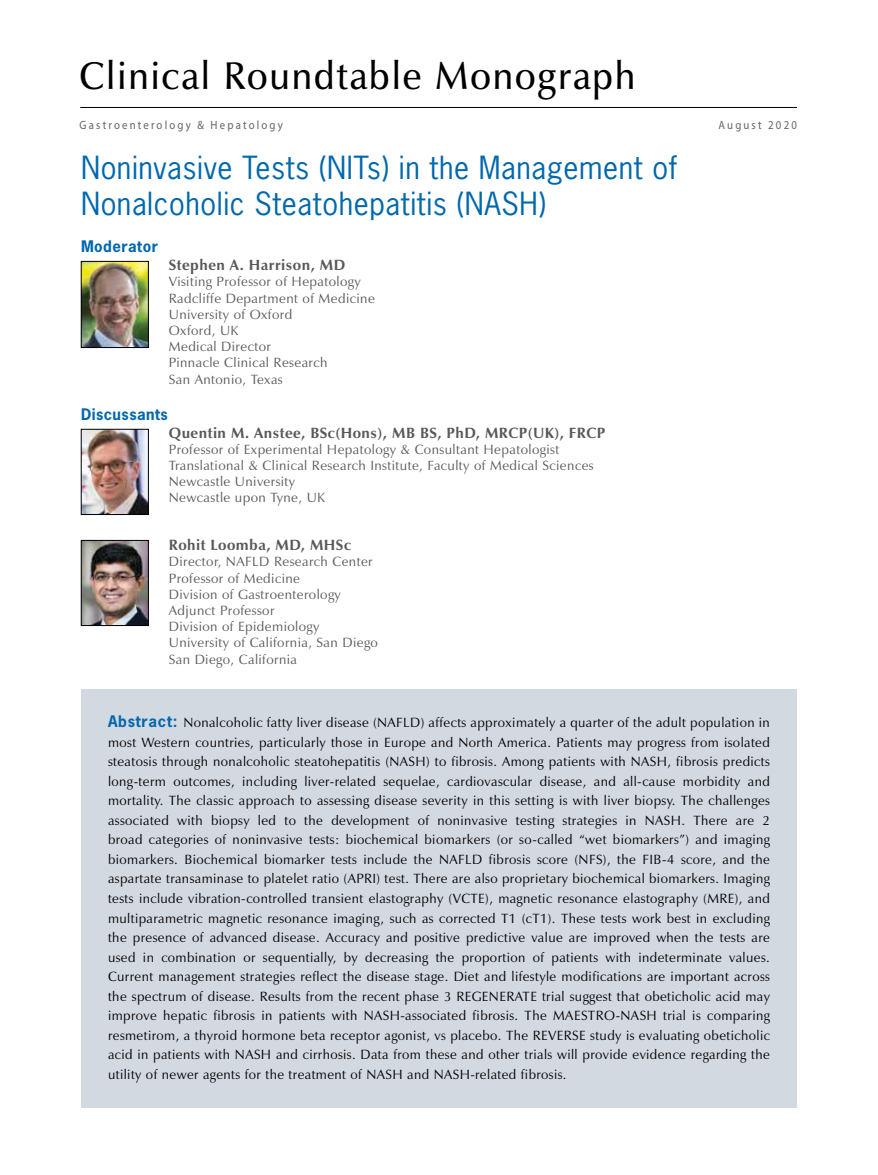
<style>
.page{position:relative;width:878px;height:1175px;background:#fff}
.page>*{position:absolute;margin:0;border:0;box-sizing:border-box;transform-origin:0 0}
.t1{font:600 39px "Zapf Humanist 601 BT";letter-spacing:.05em;color:#000;scale:.95 1}
.t2{font:30px/36px "News Gothic Std";letter-spacing:.02em;color:#0068ac}
.t3{font:700 15px "Zapf Humanist 601 BT";letter-spacing:.03em;color:#58595b}
.t4{font:700 15px "News Gothic Std";letter-spacing:.03em;color:#0068ac}
.t5{font:13.5px/19.5px "Zapf Humanist 601 BT";letter-spacing:.03em;color:#000;text-align:justify}
.t6{font:13.5px/16.2px "Zapf Humanist 601 BT";letter-spacing:.03em;color:#58595b}
.t7{font:12px "Myriad Pro";letter-spacing:.2em;color:#636466;scale:.9 1}
.s1{font-family:"News Gothic Std";font-weight:700;font-size:15px;color:#0068ac}
</style>
<div class="page">
<img style="left:83px;top:263px;width:63px;height:83px">
<div style="left:81px;top:261px;width:67px;height:87px;border:1px solid #000"></div>
<img style="left:83px;top:431px;width:63px;height:81px">
<div style="left:81px;top:429px;width:67px;height:85px;border:1px solid #000"></div>
<img style="left:83px;top:542px;width:63px;height:81px">
<div style="left:81px;top:540px;width:67px;height:85px;border:1px solid #000"></div>
<div style="left:81px;top:688px;width:715px;height:419px;background:#d3d9e1"></div>
<hr style="left:80px;top:107px;width:717px;height:1px;background:#000">
<h1 class="t1" style="left:80px;top:52px;width:586px">Clinical Roundtable Monograph</h1>
<p class="t7" style="left:80px;top:117px;width:227px">Gastroenterology &amp; Hepatology</p>
<p class="t7" style="left:718px;top:117px;width:89px">August 2020</p>
<h2 class="t2" style="left:81px;top:150px;width:597px">Noninvasive Tests (NITs) in the Management of<br>Nonalcoholic Steatohepatitis (NASH)</h2>
<p class="t4" style="left:81px;top:236px;width:78px">Moderator</p>
<p class="t3" style="left:169px;top:256px;width:178px">Stephen A. Harrison, MD</p>
<p class="t6" style="left:169px;top:274px;width:207px">Visiting Professor of Hepatology<br>Radcliffe Department of Medicine<br>University of Oxford<br>Oxford, UK<br>Medical Director<br>Pinnacle Clinical Research<br>San Antonio, Texas</p>
<p class="t4" style="left:81px;top:404px;width:88px">Discussants</p>
<p class="t3" style="left:169px;top:423px;width:438px">Quentin M. Anstee, BSc(Hons), MB BS, PhD, MRCP(UK), FRCP</p>
<p class="t6" style="left:169px;top:441px;width:426px">Professor of Experimental Hepatology &amp; Consultant Hepatologist Translational &amp; Clinical Research Institute, Faculty of Medical Sciences Newcastle University<br>Newcastle upon Tyne, UK</p>
<p class="t3" style="left:169px;top:536px;width:184px">Rohit Loomba, MD, MHSc</p>
<p class="t6" style="left:169px;top:553px;width:211px">Director, NAFLD Research Center<br>Professor of Medicine<br>Division of Gastroenterology<br>Adjunct Professor<br>Division of Epidemiology<br>University of California, San Diego<br>San Diego, California</p>
<p class="t5" style="left:108px;top:713px;width:663px"><span class="s1">Abstract:</span> Nonalcoholic fatty liver disease (NAFLD) affects approximately a quarter of the adult population in most Western countries, particularly those in Europe and North America. Patients may progress from isolated steatosis through nonalcoholic steatohepatitis (NASH) to fibrosis. Among patients with NASH, fibrosis predicts long-term outcomes, including liver-related sequelae, cardiovascular disease, and all-cause morbidity and mortality. The classic approach to assessing disease severity in this setting is with liver biopsy. The challenges associated with biopsy led to the development of noninvasive testing strategies in NASH. There are 2 broad categories of noninvasive tests: biochemical biomarkers (or so-called “wet biomarkers”) and imaging biomarkers. Biochemical biomarker tests include the NAFLD fibrosis score (NFS), the FIB-4 score, and the aspartate transaminase to platelet ratio (APRI) test. There are also proprietary biochemical biomarkers. Imaging tests include vibration-controlled transient elastography (VCTE), magnetic resonance elastography (MRE), and multiparametric magnetic resonance imaging, such as corrected T1 (cT1). These tests work best in excluding the presence of advanced disease. Accuracy and positive predictive value are improved when the tests are used in combination or sequentially, by decreasing the proportion of patients with indeterminate values.<br>Current management strategies reflect the disease stage. Diet and lifestyle modifications are important across the spectrum of disease. Results from the recent phase 3 REGENERATE trial suggest that obeticholic acid may improve hepatic fibrosis in patients with NASH-associated fibrosis. The MAESTRO-NASH trial is comparing resmetirom, a thyroid hormone beta receptor agonist, vs placebo. The REVERSE study is evaluating obeticholic acid in patients with NASH and cirrhosis. Data from these and other trials will provide evidence regarding the utility of newer agents for the treatment of NASH and NASH-related fibrosis.</p>
</div>
